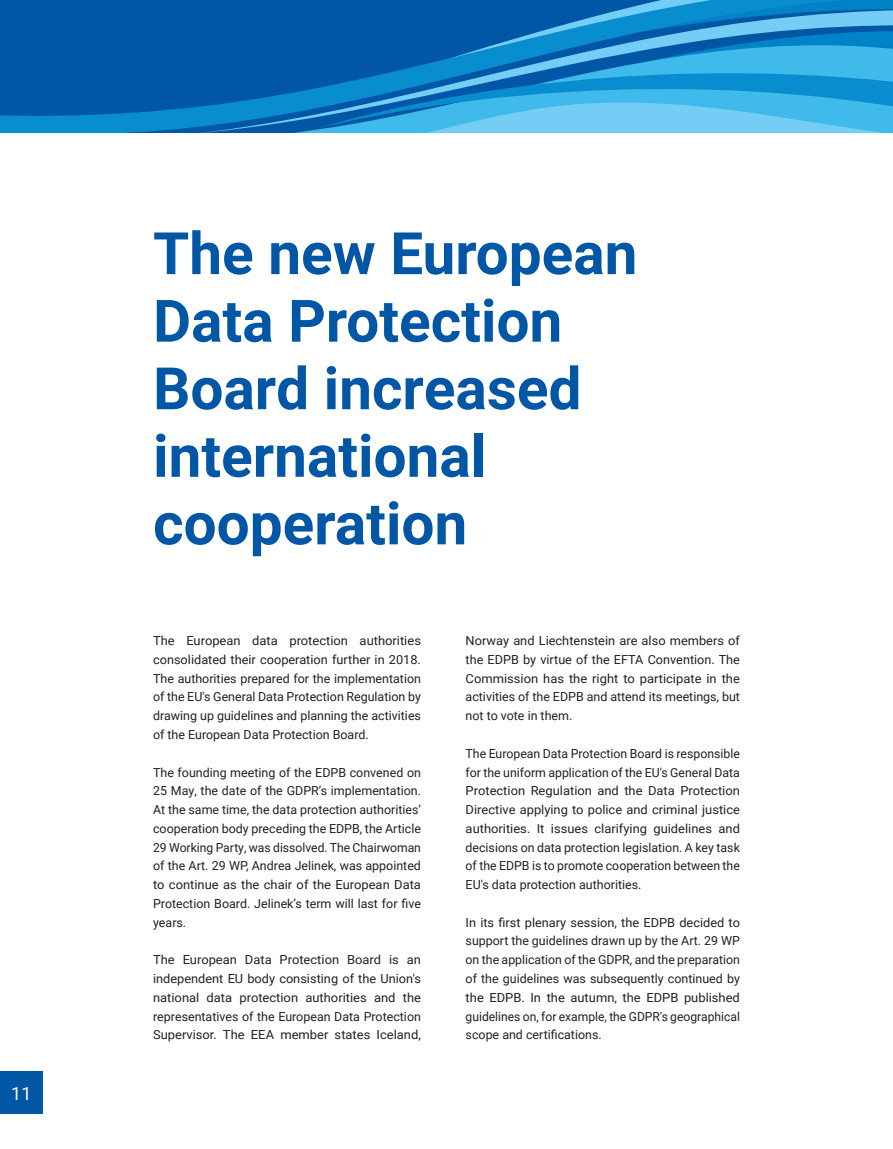
<style>
.page{position:relative;width:893px;height:1149px;background:#fff}
.page>*{position:absolute;margin:0;border:0;box-sizing:border-box;transform-origin:0 0}
.OTSIKKO_A{font:700 58.5px/67.5px "Roboto";color:#0157a5}
.t1{font:18px "Roboto";color:#fff}
.LEIPIS_A{font:12.45px/18.8px "Roboto";color:#231f20;text-align:justify}
.LEIPIS_A-2{font:12.45px/18.8px "Roboto";color:#231f20;text-align:justify;scale:1.04 1}
</style>
<div class="page">
<div style="left:0;top:1070px;width:43px;height:43px;background:#0157a5"></div>
<svg style="left:0;top:0;width:893px;height:132px;background:#0361ac"></svg>
<svg style="left:197px;top:10px;width:696px;height:35px;background:#1474b9"></svg>
<svg style="left:188px;top:45px;width:705px;height:87px;background:#157dc0"></svg>
<svg style="left:317px;top:73px;width:576px;height:59px;background:#36a6dd"></svg>
<h2 class="t1" style="left:11px;top:1080px;width:22px">11</h2>
<p class="OTSIKKO_A" style="left:153px;top:217px;width:486px">The new European<br>Data Protection<br>Board increased international cooperation</p>
<p class="LEIPIS_A-2" style="left:153px;top:630px;width:259px">The European data protection authorities consolidated their cooperation further in 2018.<br>The authorities prepared for the implementation of the EU's General Data Protection Regulation by drawing up guidelines and planning the activities of the European Data Protection Board.</p>
<p class="LEIPIS_A" style="left:153px;top:762px;width:269px">The founding meeting of the EDPB convened on 25 May, the date of the GDPR’s implementation.<br>At the same time, the data protection authorities’ cooperation body preceding the EDPB, the Article 29 Working Party, was dissolved. The Chairwoman of the Art. 29 WP, Andrea Jelinek, was appointed to continue as the chair of the European Data Protection Board. Jelinek’s term will last for five years.</p>
<p class="LEIPIS_A-2" style="left:153px;top:949px;width:259px">The European Data Protection Board is an independent EU body consisting of the Union's national data protection authorities and the representatives of the European Data Protection Supervisor. The EEA member states Iceland,</p>
<p class="LEIPIS_A" style="left:466px;top:630px;width:276px">Norway and Liechtenstein are also members of the EDPB by virtue of the EFTA Convention. The Commission has the right to participate in the activities of the EDPB and attend its meetings, but not to vote in them.</p>
<p class="LEIPIS_A" style="left:466px;top:743px;width:276px">The European Data Protection Board is responsible for the uniform application of the EU's General Data Protection Regulation and the Data Protection Directive applying to police and criminal justice authorities. It issues clarifying guidelines and decisions on data protection legislation. A key task of the EDPB is to promote cooperation between the EU's data protection authorities.</p>
<p class="LEIPIS_A" style="left:466px;top:912px;width:276px">In its first plenary session, the EDPB decided to support the guidelines drawn up by the Art. 29 WP on the application of the GDPR, and the preparation of the guidelines was subsequently continued by the EDPB. In the autumn, the EDPB published guidelines on, for example, the GDPR's geographical scope and certifications.</p>
</div>
